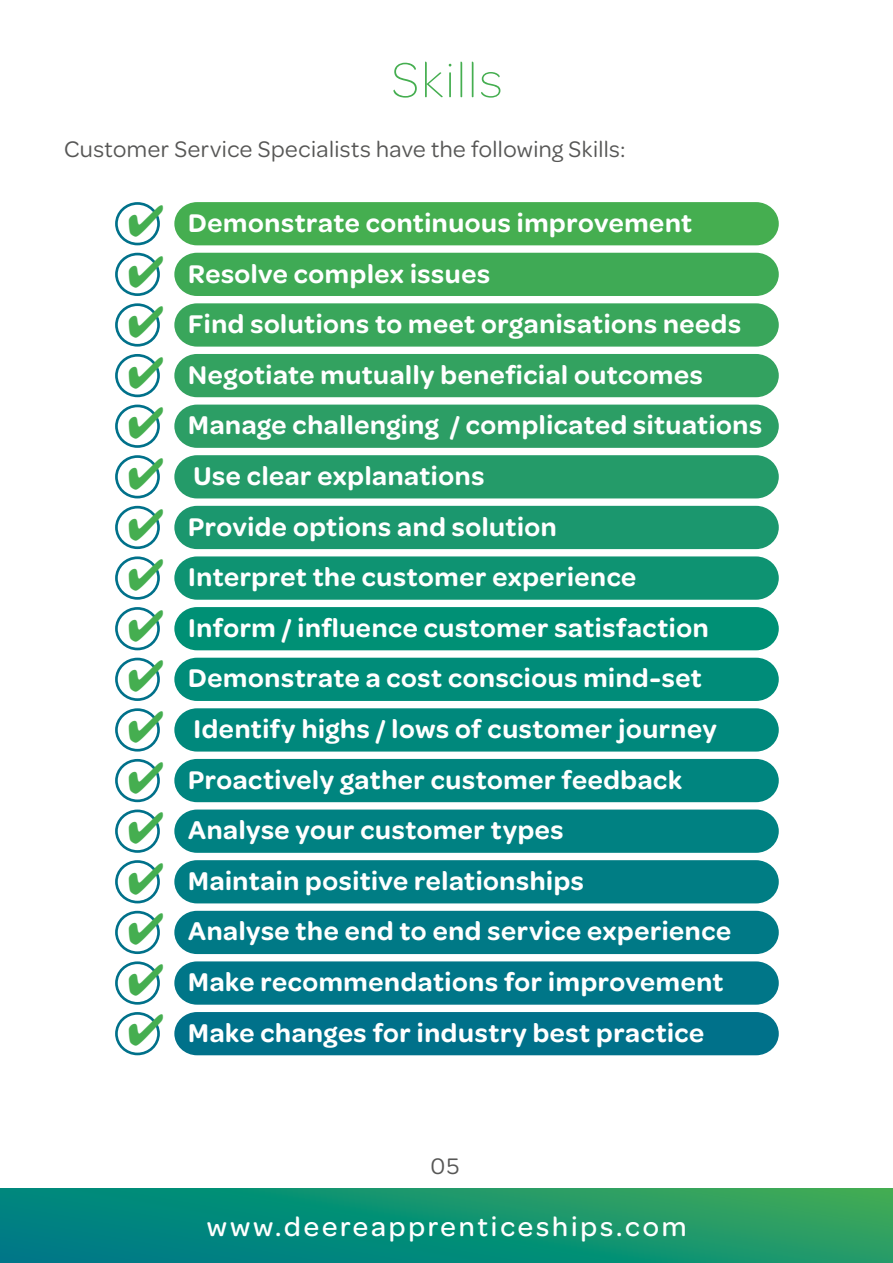
<style>
.page{position:relative;width:893px;height:1263px;background:#fff}
.page>*{position:absolute;margin:0;border:0;box-sizing:border-box;transform-origin:0 0}
.t1{font:200 52.5px "Omnes";letter-spacing:.035em;color:#45ae50}
.t2{font:43.8px/50.6px "Zapf Dingbats ITC";color:#45ae50;text-align:justify}
.t3{font:500 28.5px "Omnes";letter-spacing:.1em;color:#fff}
.t4{font:600 27.3px/50.6px "Omnes";letter-spacing:.025em;color:#fff}
.t5{font:24px "Omnes";letter-spacing:.02em;color:#575756}
</style>
<div class="page">
<svg style="left:0;top:1189px;width:893px;height:74px;background:#119072"></svg>
<div style="left:174px;top:1012px;width:605px;height:43px;background:#00718a"></div>
<div style="left:174px;top:961px;width:605px;height:44px;background:#007688"></div>
<div style="left:174px;top:911px;width:605px;height:43px;background:#007986"></div>
<div style="left:174px;top:860px;width:605px;height:43px;background:#007d84"></div>
<div style="left:174px;top:809px;width:605px;height:44px;background:#008182"></div>
<div style="left:174px;top:759px;width:605px;height:43px;background:#00857f"></div>
<div style="left:174px;top:708px;width:605px;height:43px;background:#00887c"></div>
<div style="left:174px;top:658px;width:605px;height:43px;background:#008c79"></div>
<div style="left:174px;top:607px;width:605px;height:43px;background:#009075"></div>
<div style="left:174px;top:556px;width:605px;height:44px;background:#0e9372"></div>
<div style="left:174px;top:506px;width:605px;height:43px;background:#1b976e"></div>
<div style="left:174px;top:455px;width:605px;height:43px;background:#249b69"></div>
<div style="left:174px;top:405px;width:605px;height:43px;background:#2c9e65"></div>
<div style="left:174px;top:354px;width:605px;height:43px;background:#33a260"></div>
<div style="left:174px;top:303px;width:605px;height:44px;background:#39a65b"></div>
<div style="left:174px;top:253px;width:605px;height:43px;background:#3faa55"></div>
<div style="left:174px;top:202px;width:605px;height:43px;background:#45ae50"></div>
<svg style="left:115px;top:1012px;width:45px;height:43px"></svg>
<svg style="left:115px;top:961px;width:45px;height:44px"></svg>
<svg style="left:115px;top:911px;width:45px;height:43px"></svg>
<svg style="left:115px;top:860px;width:45px;height:43px"></svg>
<svg style="left:115px;top:809px;width:45px;height:44px"></svg>
<svg style="left:115px;top:759px;width:45px;height:43px"></svg>
<svg style="left:115px;top:708px;width:45px;height:43px"></svg>
<svg style="left:115px;top:658px;width:45px;height:43px"></svg>
<svg style="left:115px;top:607px;width:45px;height:43px"></svg>
<svg style="left:115px;top:556px;width:45px;height:44px"></svg>
<svg style="left:115px;top:506px;width:45px;height:43px"></svg>
<svg style="left:115px;top:455px;width:45px;height:43px"></svg>
<svg style="left:115px;top:405px;width:45px;height:43px"></svg>
<svg style="left:115px;top:354px;width:45px;height:43px"></svg>
<svg style="left:115px;top:303px;width:45px;height:44px"></svg>
<svg style="left:115px;top:253px;width:45px;height:43px"></svg>
<svg style="left:115px;top:202px;width:45px;height:43px"></svg>
<h1 class="t1" style="left:391px;top:46px;width:113px">Skills</h1>
<p class="t5" style="left:64px;top:133px;width:563px">Customer Service Specialists have the following Skills:</p>
<h2 class="t2" style="left:127px;top:196px;width:39px">✔ ✔ ✔ ✔ ✔ ✔ ✔ ✔ ✔ ✔ ✔ ✔ ✔ ✔ ✔ ✔ ✔</h2>
<p class="t4" style="left:188px;top:196px;width:576px">Demonstrate continuous improvement Resolve complex issues<br>Find solutions to meet organisations needs Negotiate mutually beneficial outcomes Manage challenging / complicated situations Use clear explanations<br>Provide options and solution<br>Interpret the customer experience<br>Inform / influence customer satisfaction Demonstrate a cost conscious mind-set Identify highs / lows of customer journey Proactively gather customer feedback Analyse your customer types<br>Maintain positive relationships<br>Analyse the end to end service experience Make recommendations for improvement Make changes for industry best practice</p>
<p class="t5" style="left:430px;top:1150px;width:30px">05</p>
<p class="t3" style="left:207px;top:1207px;width:481px">www.deereapprenticeships.com</p>
</div>
